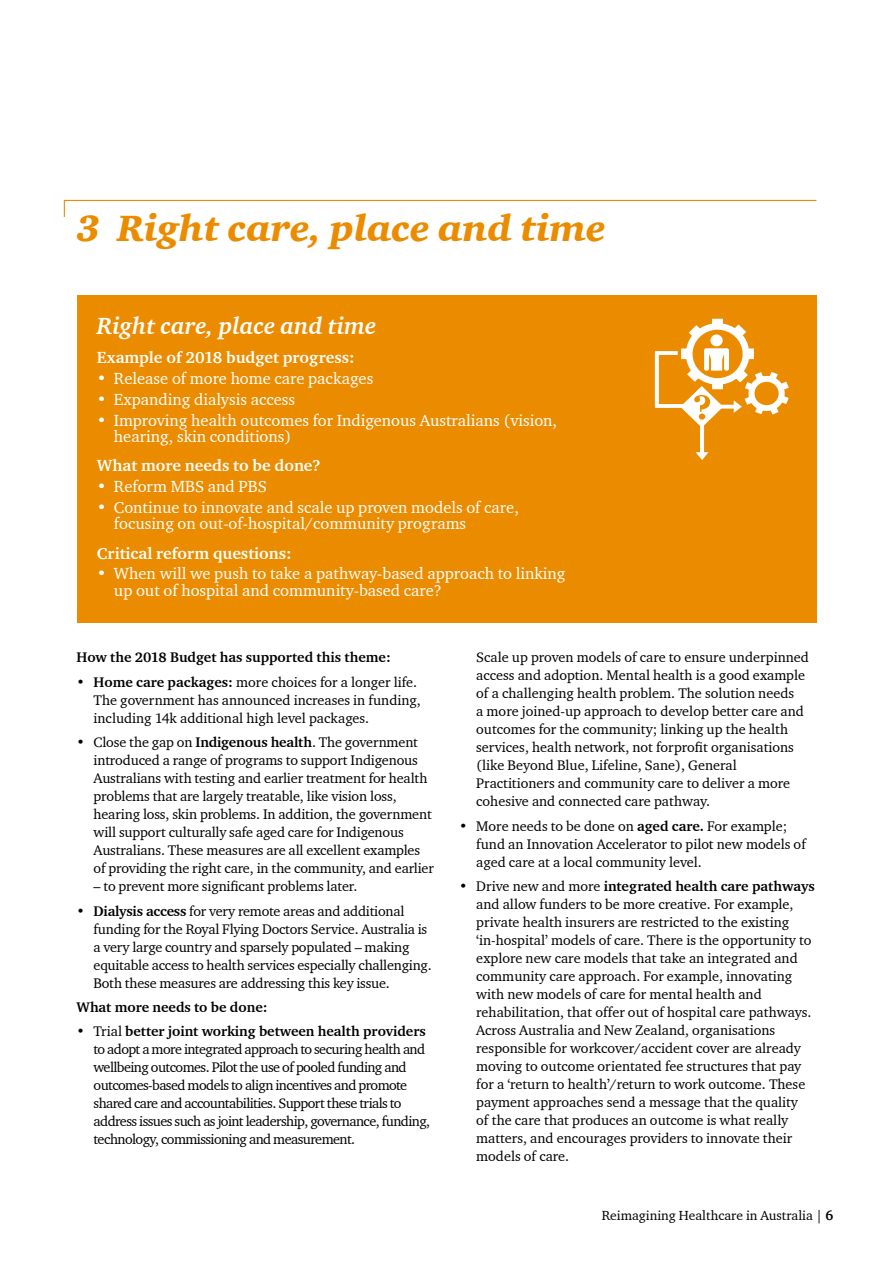
<style>
.page{position:relative;width:893px;height:1263px;background:#fff}
.page>*{position:absolute;margin:0;border:0;box-sizing:border-box;transform-origin:0 0}
.t1{font:37.5px "Charter ITC Blac Ital";color:#eb8c00}
.t2{font:italic 700 24px "Charter ITC";color:#fff}
.t3{font:16.5px/16.5px "Charter ITC";color:#fff}
.t4{font:700 16.5px "Charter ITC";color:#fff}
.t5{font:14.25px/18px "Charter ITC";color:#000}
.t6{font:14.25px/18px "Charter ITC";letter-spacing:-.04em;color:#000}
.t7{font:700 14.25px "Charter ITC";color:#000}
.t8{font:13.5px "Charter ITC";color:#000}
.s1{font-weight:700}
</style>
<div class="page">
<svg style="left:63px;top:199px;width:754px;height:18px"></svg>
<div style="left:77px;top:295px;width:739px;height:328px;background:#eb8c00"></div>
<svg style="left:655px;top:319px;width:134px;height:141px"></svg>
<h1 class="t1" style="left:77px;top:205px;width:531px">3 Right care, place and time</h1>
<h2 class="t2" style="left:97px;top:311px;width:281px">Right care, place and time</h2>
<p class="t4" style="left:97px;top:347px;width:259px">Example of 2018 budget progress:</p>
<p class="t3" style="left:97px;top:370px;width:278px">• Release of more home care packages</p>
<p class="t3" style="left:97px;top:391px;width:200px">• Expanding dialysis access</p>
<p class="t3" style="left:114px;top:411px;width:445px;text-indent:-17px">• Improving health outcomes for Indigenous Australians (vision, hearing, skin conditions)</p>
<p class="t4" style="left:97px;top:455px;width:225px">What more needs to be done?</p>
<p class="t3" style="left:97px;top:478px;width:172px">• Reform MBS and PBS</p>
<p class="t3" style="left:114px;top:499px;width:406px;text-indent:-17px">• Continue to innovate and scale up proven models of care, focusing on out-of-hospital/community programs</p>
<p class="t4" style="left:97px;top:543px;width:196px">Critical reform questions:</p>
<p class="t3" style="left:114px;top:565px;width:453px;text-indent:-17px">• When will we push to take a pathway-based approach to linking up out of hospital and community-based care?</p>
<p class="t7" style="left:77px;top:649px;width:316px">How the 2018 Budget has supported this theme:</p>
<p class="t5" style="left:94px;top:673px;width:329px;text-indent:-17px">• <span class="s1">Home care packages:</span> more choices for a longer life.<br>The government has announced increases in funding, including 14k additional high level packages.</p>
<p class="t5" style="left:94px;top:733px;width:342px;text-indent:-17px">• Close the gap on <span class="s1">Indigenous health</span>. The government introduced a range of programs to support Indigenous Australians with testing and earlier treatment for health problems that are largely treatable, like vision loss, hearing loss, skin problems. In addition, the government will support culturally safe aged care for Indigenous Australians. These measures are all excellent examples of providing the right care, in the community, and earlier</p>
<p class="t5" style="left:94px;top:877px;width:265px">– to prevent more significant problems later.</p>
<p class="t5" style="left:94px;top:901px;width:340px;text-indent:-17px">• <span class="s1">Dialysis access</span> for very remote areas and additional funding for the Royal Flying Doctors Service. Australia is a very large country and sparsely populated – making equitable access to health services especially challenging.<br>Both these measures are addressing this key issue.</p>
<p class="t7" style="left:77px;top:998px;width:193px">What more needs to be done:</p>
<p class="t6" style="left:94px;top:1022px;width:338px;text-indent:-17px">• Trial <span class="s1">better joint working between health providers </span>to adopt a more integrated approach to securing health and wellbeing outcomes. Pilot the use of pooled funding and outcomes-based models to align incentives and promote shared care and accountabilities. Support these trials to address issues such as joint leadership, governance, funding, technology, commissioning and measurement.</p>
<p class="t5" style="left:476px;top:648px;width:334px">Scale up proven models of care to ensure underpinned access and adoption. Mental health is a good example of a challenging health problem. The solution needs<br>a more joined-up approach to develop better care and outcomes for the community; linking up the health services, health network, not forprofit organisations (like Beyond Blue, Lifeline, Sane), General Practitioners and community care to deliver a more cohesive and connected care pathway.</p>
<p class="t5" style="left:476px;top:817px;width:331px;text-indent:-17px">• More needs to be done on <span class="s1">aged care.</span> For example; fund an Innovation Accelerator to pilot new models of aged care at a local community level.</p>
<p class="t5" style="left:476px;top:877px;width:340px;text-indent:-17px">• Drive new and more <span class="s1">integrated health care pathways </span>and allow funders to be more creative. For example, private health insurers are restricted to the existing ‘in-hospital’ models of care. There is the opportunity to explore new care models that take an integrated and community care approach. For example, innovating with new models of care for mental health and rehabilitation, that offer out of hospital care pathways.<br>Across Australia and New Zealand, organisations responsible for workcover/accident cover are already moving to outcome orientated fee structures that pay for a ‘return to health’/return to work outcome. These payment approaches send a message that the quality<br>of the care that produces an outcome is what really matters, and encourages providers to innovate their models of care.</p>
<p class="t8" style="left:602px;top:1207px;width:233px">Reimagining Healthcare in Australia | <span class="s1">6</span></p>
</div>
